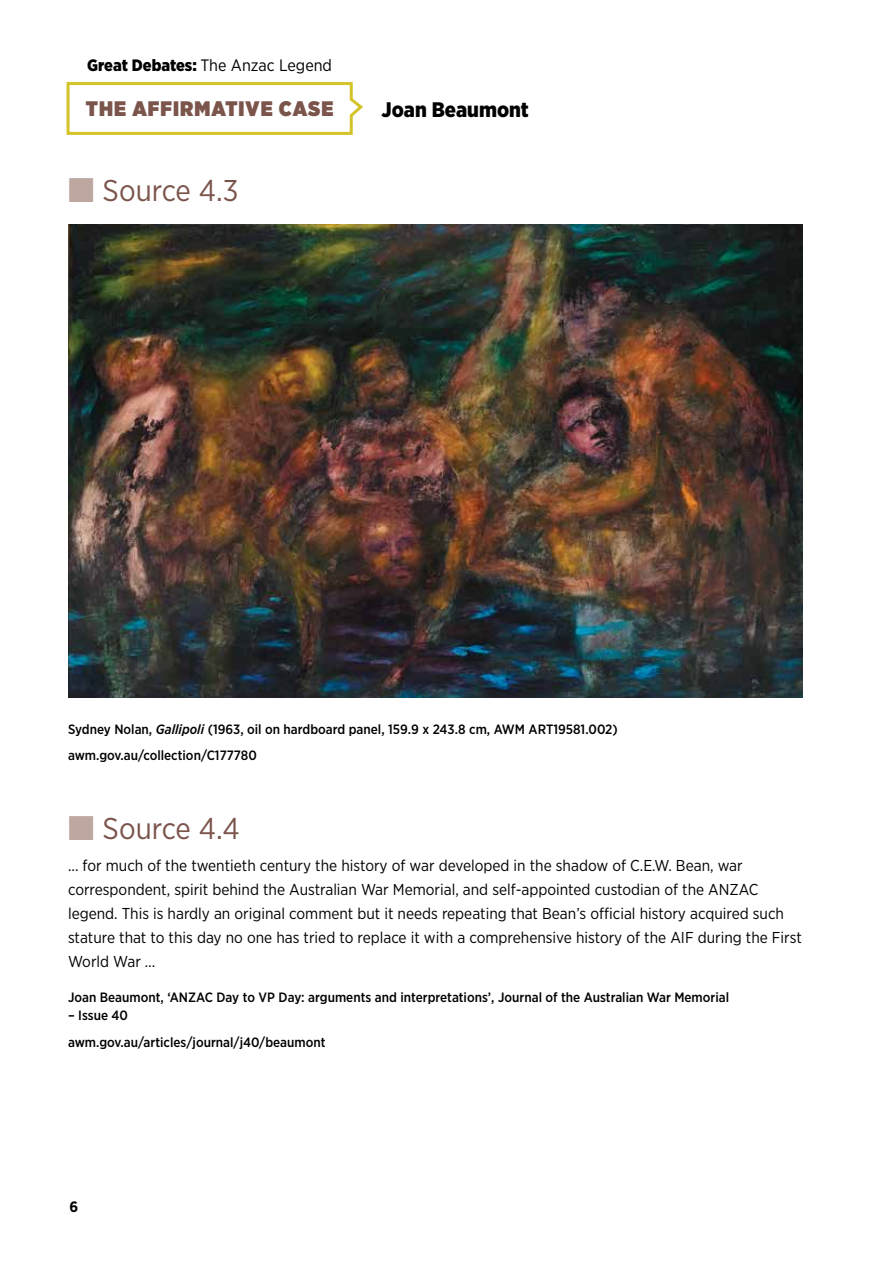
<style>
.page{position:relative;width:893px;height:1263px;background:#fff}
.page>*{position:absolute;margin:0;border:0;box-sizing:border-box;transform-origin:0 0}
.t1{font:30px "Gotham Narrow";color:#7b544b}
.t2{font:900 21px "Gotham Narrow";letter-spacing:.05em;color:#7b544b}
.t3{font:900 21px "Gotham Narrow";color:#000}
.t4{font:16.5px "Gotham Narrow";color:#000}
.t5{font:15.75px/24px "Gotham Narrow";color:#000}
.t6{font:700 15px "Gotham Narrow";color:#000}
.t7{font:500 13.5px "Gotham Narrow";color:#000}
.s1{font-weight:900}
.s2{color:#bda7a0}
.s3{font-style:italic}
</style>
<div class="page">
<svg style="left:66px;top:82px;width:297px;height:53px"></svg>
<img style="left:68px;top:224px;width:734px;height:473px">
<p class="t4" style="left:87px;top:55px;width:246px"><span class="s1">Great Debates:</span> The Anzac Legend</p>
<h2 class="t2" style="left:86px;top:96px;width:249px">THE AFFIRMATIVE CASE</h2>
<h2 class="t3" style="left:382px;top:97px;width:149px">Joan Beaumont</h2>
<h3 class="t1" style="left:68px;top:172px;width:172px"><span class="s2">■</span> Source 4.3</h3>
<p class="t7" style="left:68px;top:721px;width:551px">Sydney Nolan, <span class="s3">Gallipoli</span> (1963, oil on hardboard panel, 159.9 x 243.8 cm, AWM ART19581.002)</p>
<p class="t7" style="left:68px;top:747px;width:190px">awm.gov.au/collection/C177780</p>
<h3 class="t1" style="left:68px;top:810px;width:173px"><span class="s2">■</span> Source 4.4</h3>
<p class="t5" style="left:68px;top:853px;width:735px">... for much of the twentieth century the history of war developed in the shadow of C.E.W. Bean, war correspondent, spirit behind the Australian War Memorial, and self-appointed custodian of the ANZAC legend. This is hardly an original comment but it needs repeating that Bean’s official history acquired such stature that to this day no one has tried to replace it with a comprehensive history of the AIF during the First World War …</p>
<p class="t7" style="left:68px;top:989px;width:663px">Joan Beaumont, ‘ANZAC Day to VP Day: arguments and interpretations’, Journal of the Australian War Memorial</p>
<p class="t7" style="left:68px;top:1007px;width:62px">– Issue 40</p>
<p class="t7" style="left:68px;top:1033px;width:259px">awm.gov.au/articles/journal/j40/beaumont</p>
<p class="t6" style="left:69px;top:1198px;width:10px">6</p>
</div>
